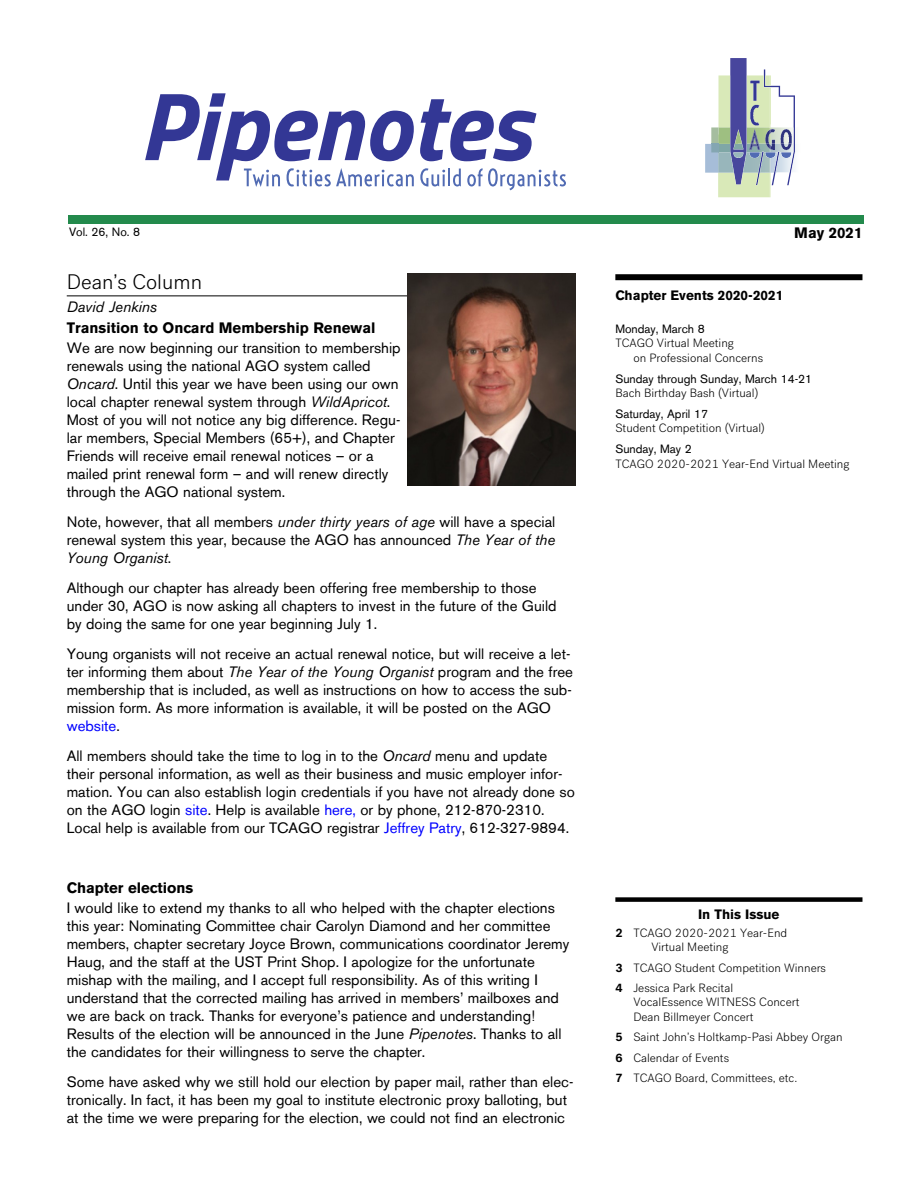
<style>
.page{position:relative;width:918px;height:1188px;background:#fff}
.page>*{position:absolute;margin:0;border:0;box-sizing:border-box;transform-origin:0 0}
.t1{font:300 21px "Mia Grotesk";color:#000}
.t2{font:15px/18px "Akzidenz Grotesk BE";color:#000}
.t3{font:700 15px "Akzidenz Grotesk BE";color:#000}
.t4{font:italic 15px "Akzidenz Grotesk BE";color:#000}
.t5{font:700 13.5px "Akzidenz Grotesk BE";color:#000}
.t6{font:300 12px/14.4px "Mia Grotesk";color:#000}
.t7{font:12px "Akzidenz Grotesk BE";color:#000}
.s1{font-style:italic}
.s2{color:#00f}
.s3{font-weight:700}
</style>
<div class="page">
<hr style="left:67px;top:296px;width:509px;height:1px;background:#000">
<div style="left:68px;top:215px;width:796px;height:8px;background:#238a4c"></div>
<svg style="left:420px;top:99px;width:116px;height:62px"></svg>
<svg style="left:145px;top:93px;width:269px;height:94px"></svg>
<svg style="left:420px;top:168px;width:41px;height:19px"></svg>
<svg style="left:467px;top:168px;width:99px;height:22px"></svg>
<img style="left:705px;top:144px;width:6px;height:29px">
<svg style="left:711px;top:58px;width:84px;height:139px"></svg>
<img style="left:771px;top:156px;width:24px;height:17px">
<div style="left:615px;top:274px;width:247px;height:6px;background:#000"></div>
<div style="left:615px;top:897px;width:247px;height:5px;background:#000"></div>
<img style="left:407px;top:273px;width:168px;height:213px">
<p class="t7" style="left:69px;top:228px;width:73px">Vol. 26, No. 8</p>
<h1 class="t1" style="left:67px;top:270px;width:137px">Dean’s Column</h1>
<p class="t4" style="left:67px;top:301px;width:92px">David Jenkins</p>
<p class="t3" style="left:67px;top:319px;width:310px">Transition to Oncard Membership Renewal</p>
<p class="t2" style="left:67px;top:340px;width:335px">We are now beginning our transition to membership renewals using the national AGO system called <span class="s1">Oncard</span>. Until this year we have been using our own local chapter renewal system through <span class="s1">WildApricot</span>.<br>Most of you will not notice any big difference. Regu&shy;lar members, Special Members (65+), and Chapter Friends will receive email renewal notices – or a mailed print renewal form – and will renew directly through the AGO national system.</p>
<p class="t2" style="left:67px;top:514px;width:490px;text-align:justify">Note, however, that all members <span class="s1">under thirty years of age</span> will have a special renewal system this year, because the AGO has announced <span class="s1">The Year of the Young Organist</span>.</p>
<p class="t2" style="left:67px;top:580px;width:491px">Although our chapter has already been offering free membership to those under 30, AGO is now asking all chapters to invest in the future of the Guild by doing the same for one year beginning July 1.</p>
<p class="t2" style="left:67px;top:646px;width:508px">Young organists will not receive an actual renewal notice, but will receive a let&shy;ter informing them about <span class="s1">The Year of the Young Organist</span> program and the free membership that is included, as well as instructions on how to access the sub&shy;mission form. As more information is available, it will be posted on the AGO <span class="s2">website</span>.</p>
<p class="t2" style="left:67px;top:748px;width:510px">All members should take the time to log in to the <span class="s1">Oncard</span> menu and update their personal information, as well as their business and music employer infor&shy;mation. You can also establish login credentials if you have not already done so on the AGO login <span class="s2">site</span>. Help is available <span class="s2">here,</span> or by phone, 212-870-2310.<br>Local help is available from our TCAGO registrar <span class="s2">Jeffrey Patry</span>, 612-327-9894.</p>
<p class="t3" style="left:67px;top:879px;width:128px">Chapter elections</p>
<p class="t2" style="left:67px;top:901px;width:504px">I would like to extend my thanks to all who helped with the chapter elections this year: Nominating Committee chair Carolyn Diamond and her committee members, chapter secretary Joyce Brown, communications coordinator Jeremy Haug, and the staff at the UST Print Shop. I apologize for the unfortunate mishap with the mailing, and I accept full responsibility. As of this writing I understand that the corrected mailing has arrived in members’ mailboxes and we are back on track. Thanks for everyone’s patience and understanding!<br>Results of the election will be announced in the June <span class="s1">Pipenotes</span>. Thanks to all the candidates for their willingness to serve the chapter.</p>
<p class="t2" style="left:67px;top:1075px;width:508px">Some have asked why we still hold our election by paper mail, rather than elec&shy;tronically. In fact, it has been my goal to institute electronic proxy balloting, but at the time we were preparing for the election, we could not find an electronic</p>
<p class="t3" style="left:794px;top:225px;width:70px">May 2021</p>
<p class="t5" style="left:615px;top:287px;width:170px">Chapter Events 2020-2021</p>
<p class="t7" style="left:615px;top:324px;width:91px">Monday, March 8</p>
<p class="t6" style="left:633px;top:336px;width:131px;text-indent:-18px">TCAGO Virtual Meeting<br>on Professional Concerns</p>
<p class="t7" style="left:615px;top:374px;width:198px">Sunday through Sunday, March 14-21</p>
<p class="t6" style="left:615px;top:386px;width:145px">Bach Birthday Bash (Virtual)</p>
<p class="t7" style="left:615px;top:409px;width:94px">Saturday, April 17</p>
<p class="t6" style="left:615px;top:421px;width:151px">Student Competition (Virtual)</p>
<p class="t7" style="left:615px;top:445px;width:78px">Sunday, May 2</p>
<p class="t6" style="left:615px;top:456px;width:236px">TCAGO 2020-2021 Year-End Virtual Meeting</p>
<p class="t5" style="left:698px;top:906px;width:83px">In This Issue</p>
<p class="t6" style="left:651px;top:926px;width:137px;text-indent:-36px"><span class="s3">2</span> TCAGO 2020-2021 Year-End<br>Virtual Meeting</p>
<p class="t6" style="left:615px;top:957px;width:212px;line-height:20.4px"><span class="s3">3</span> TCAGO Student Competition Winners<br><span class="s3">4</span> Jessica Park Recital</p>
<p class="t6" style="left:633px;top:995px;width:168px">VocalEssence WITNESS Concert<br>Dean Billmeyer Concert</p>
<p class="t6" style="left:615px;top:1027px;width:229px;line-height:20.4px"><span class="s3">5</span> Saint John’s Holtkamp-Pasi Abbey Organ<br><span class="s3">6</span> Calendar of Events<br><span class="s3">7</span> TCAGO Board, Committees, etc.</p>
</div>
